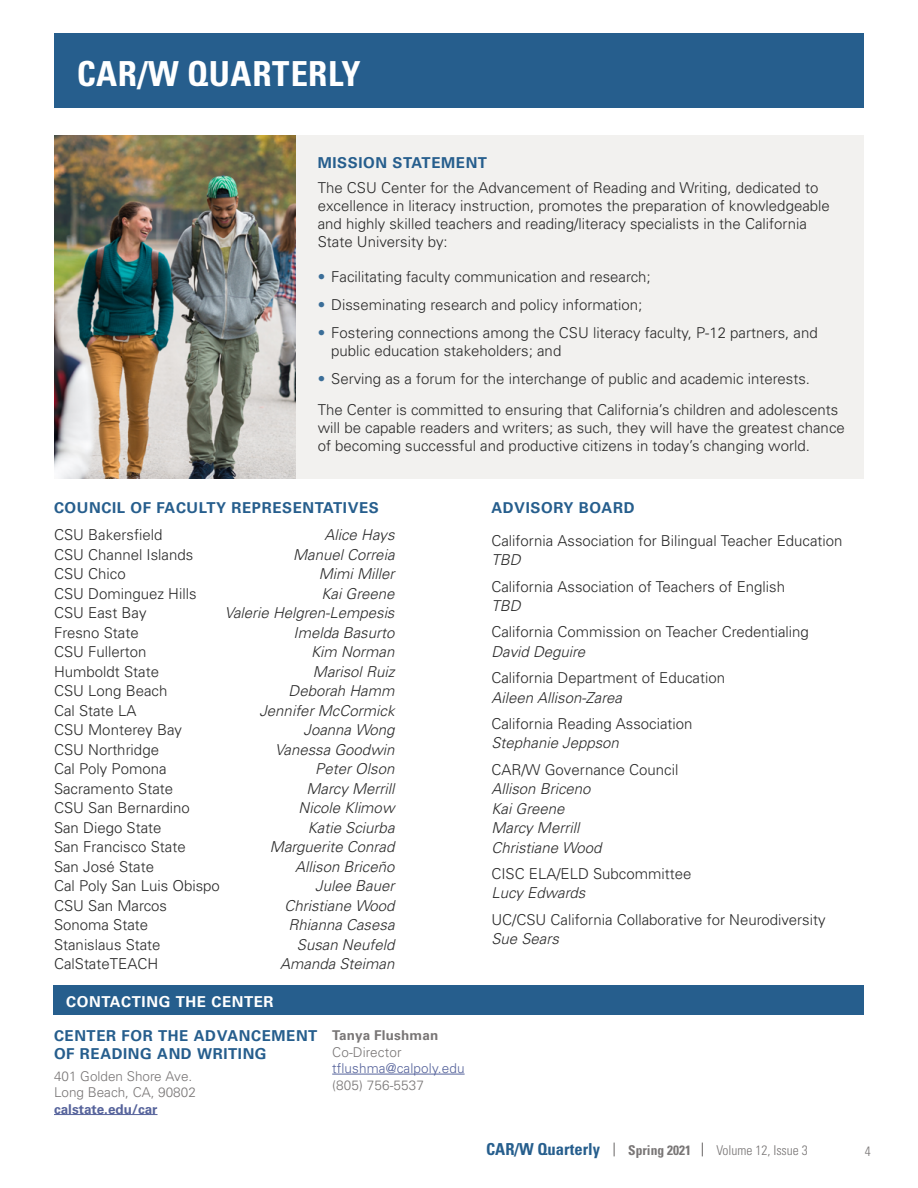
<style>
.page{position:relative;width:918px;height:1188px;background:#fff}
.page>*{position:absolute;margin:0;border:0;box-sizing:border-box;transform-origin:0 0}
.t1{font:34.5px "Univers LT 67 Bd Cn";letter-spacing:.02em;color:#fff}
.t2{font:16.5px "Univers LT 67 Bd Cn";color:#265e8d}
.t3{font:15px/18px "Univers LT 45 Lt";color:#292929}
.t4{font:15px/19.5px "Univers LT 45 Lt Obl";color:#292929}
.t5{font:15px/18px "Univers LT 65 Bd";letter-spacing:.04em;color:#265e8d}
.t6{font:15px "Univers LT 65 Bd";letter-spacing:.04em;color:#fff}
.t7{font:13.5px/16.2px "Univers LT 45 Lt";color:#797676}
.t8{font:13.5px "Univers LT 45 Lt";letter-spacing:.01em;color:#56639b}
.t9{font:13.5px "Univers LT 65 Bd";color:#56639b}
.t10{font:13.5px "Univers LT 47 Lt Cn";color:#797676}
.t11{font:13.5px "Univers LT 65 Bd";letter-spacing:.01em;color:#797676}
.t12{font:13.5px "Univers LT 67 Bd Cn";color:#797676}
.s1{color:#3b6e98}
</style>
<div class="page">
<div style="left:54px;top:33px;width:810px;height:75px;background:#265e8d"></div>
<div style="left:54px;top:135px;width:810px;height:343px;background:#f2f1ef"></div>
<img style="left:54px;top:135px;width:242px;height:343px">
<div style="left:53px;top:985px;width:811px;height:30px;background:#265e8d"></div>
<hr style="left:54px;top:1114px;width:104px;height:1px;background:#56639b">
<hr style="left:332px;top:1074px;width:133px;height:1px;background:#56639b">
<svg style="left:614px;top:1143px;width:1px;height:13px"></svg>
<svg style="left:702px;top:1143px;width:1px;height:13px"></svg>
<h1 class="t1" style="left:77px;top:53px;width:285px">CAR/W QUARTERLY</h1>
<p class="t5" style="left:318px;top:154px;width:171px">MISSION STATEMENT</p>
<p class="t3" style="left:318px;top:179px;width:514px">The CSU Center for the Advancement of Reading and Writing, dedicated to excellence in literacy instruction, promotes the preparation of knowledgeable and highly skilled teachers and reading/literacy specialists in the California State University by:</p>
<p class="t3" style="left:318px;top:268px;width:335px"><span class="s1">•</span> Facilitating faculty communication and research;</p>
<p class="t3" style="left:318px;top:296px;width:326px"><span class="s1">•</span> Disseminating research and policy information;</p>
<p class="t3" style="left:331px;top:324px;width:488px;text-indent:-14px"><span class="s1">•</span> Fostering connections among the CSU literacy faculty, P-12 partners, and public education stakeholders; and</p>
<p class="t3" style="left:318px;top:363px;width:522px;line-height:31.5px"><span class="s1">•</span> Serving as a forum for the interchange of public and academic interests.<br>The Center is committed to ensuring that California’s children and adolescents</p>
<p class="t3" style="left:318px;top:419px;width:529px">will be capable readers and writers; as such, they will have the greatest chance of becoming successful and productive citizens in today’s changing world.</p>
<p class="t5" style="left:54px;top:499px;width:326px">COUNCIL OF FACULTY REPRESENTATIVES</p>
<p class="t3" style="left:54px;top:526px;width:110px">CSU Bakersfield</p>
<p class="t4" style="left:324px;top:525px;width:72px">Alice Hays</p>
<p class="t3" style="left:54px;top:545px;width:141px">CSU Channel Islands</p>
<p class="t4" style="left:293px;top:545px;width:103px">Manuel Correia</p>
<p class="t3" style="left:54px;top:565px;width:73px">CSU Chico</p>
<p class="t4" style="left:319px;top:564px;width:77px">Mimi Miller</p>
<p class="t3" style="left:54px;top:584px;width:144px">CSU Dominguez Hills</p>
<p class="t4" style="left:321px;top:584px;width:75px">Kai Greene</p>
<p class="t3" style="left:54px;top:604px;width:94px">CSU East Bay</p>
<p class="t4" style="left:225px;top:603px;width:171px">Valerie Helgren-Lempesis</p>
<p class="t3" style="left:54px;top:623px;width:86px">Fresno State</p>
<p class="t4" style="left:294px;top:623px;width:102px">Imelda Basurto</p>
<p class="t3" style="left:54px;top:643px;width:94px">CSU Fullerton</p>
<p class="t4" style="left:311px;top:642px;width:85px">Kim Norman</p>
<p class="t3" style="left:54px;top:662px;width:107px">Humboldt State</p>
<p class="t4" style="left:313px;top:662px;width:83px">Marisol Ruiz</p>
<p class="t3" style="left:54px;top:682px;width:115px">CSU Long Beach</p>
<p class="t4" style="left:289px;top:681px;width:107px">Deborah Hamm</p>
<p class="t3" style="left:54px;top:701px;width:84px">Cal State LA</p>
<p class="t4" style="left:259px;top:701px;width:137px">Jennifer McCormick</p>
<p class="t3" style="left:54px;top:721px;width:130px">CSU Monterey Bay</p>
<p class="t4" style="left:304px;top:720px;width:92px">Joanna Wong</p>
<p class="t3" style="left:54px;top:740px;width:107px">CSU Northridge</p>
<p class="t4" style="left:275px;top:740px;width:121px">Vanessa Goodwin</p>
<p class="t3" style="left:54px;top:760px;width:114px">Cal Poly Pomona</p>
<p class="t4" style="left:315px;top:759px;width:81px">Peter Olson</p>
<p class="t3" style="left:54px;top:779px;width:121px">Sacramento State</p>
<p class="t4" style="left:306px;top:779px;width:90px">Marcy Merrill</p>
<p class="t3" style="left:54px;top:799px;width:137px">CSU San Bernardino</p>
<p class="t4" style="left:299px;top:798px;width:97px">Nicole Klimow</p>
<p class="t3" style="left:54px;top:818px;width:109px">San Diego State</p>
<p class="t4" style="left:308px;top:818px;width:88px">Katie Sciurba</p>
<p class="t3" style="left:54px;top:838px;width:133px">San Francisco State</p>
<p class="t4" style="left:270px;top:837px;width:126px">Marguerite Conrad</p>
<p class="t3" style="left:54px;top:857px;width:102px">San José State</p>
<p class="t4" style="left:295px;top:857px;width:101px">Allison Briceño</p>
<p class="t3" style="left:54px;top:877px;width:167px">Cal Poly San Luis Obispo</p>
<p class="t4" style="left:315px;top:876px;width:81px">Julee Bauer</p>
<p class="t3" style="left:54px;top:896px;width:115px">CSU San Marcos</p>
<p class="t4" style="left:284px;top:896px;width:112px">Christiane Wood</p>
<p class="t3" style="left:54px;top:916px;width:96px">Sonoma State</p>
<p class="t4" style="left:289px;top:915px;width:107px">Rhianna Casesa</p>
<p class="t3" style="left:54px;top:935px;width:108px">Stanislaus State</p>
<p class="t4" style="left:297px;top:935px;width:99px">Susan Neufeld</p>
<p class="t3" style="left:54px;top:955px;width:106px">CalStateTEACH</p>
<p class="t4" style="left:280px;top:954px;width:116px">Amanda Steiman</p>
<p class="t6" style="left:66px;top:993px;width:209px">CONTACTING THE CENTER</p>
<p class="t5" style="left:54px;top:1027px;width:265px">CENTER FOR THE ADVANCEMENT<br>OF READING AND WRITING</p>
<p class="t7" style="left:54px;top:1068px;width:143px">401 Golden Shore Ave.<br>Long Beach, CA, 90802</p>
<p class="t9" style="left:54px;top:1101px;width:105px">calstate.edu/car</p>
<p class="t11" style="left:332px;top:1027px;width:108px">Tanya Flushman</p>
<p class="t7" style="left:332px;top:1044px;width:71px">Co-Director</p>
<p class="t8" style="left:332px;top:1060px;width:134px">tflushma@calpoly.edu</p>
<p class="t7" style="left:332px;top:1077px;width:93px">(805) 756-5537</p>
<p class="t5" style="left:491px;top:499px;width:145px">ADVISORY BOARD</p>
<p class="t3" style="left:491px;top:532px;width:353px">California Association for Bilingual Teacher Education</p>
<p class="t4" style="left:491px;top:550px;width:31px">TBD</p>
<p class="t3" style="left:491px;top:577px;width:295px">California Association of Teachers of English</p>
<p class="t4" style="left:491px;top:596px;width:31px">TBD</p>
<p class="t3" style="left:491px;top:623px;width:319px">California Commission on Teacher Credentialing</p>
<p class="t4" style="left:491px;top:642px;width:95px">David Deguire</p>
<p class="t3" style="left:491px;top:669px;width:235px">California Department of Education</p>
<p class="t4" style="left:491px;top:688px;width:132px">Aileen Allison-Zarea</p>
<p class="t3" style="left:491px;top:715px;width:203px">California Reading Association</p>
<p class="t4" style="left:491px;top:733px;width:129px">Stephanie Jeppson</p>
<p class="t3" style="left:491px;top:760px;width:189px">CAR/W Governance Council</p>
<p class="t4" style="left:491px;top:779px;width:112px">Allison Briceno<br>Kai Greene<br>Marcy Merrill<br>Christiane Wood</p>
<p class="t3" style="left:491px;top:865px;width:202px">CISC ELA/ELD Subcommittee</p>
<p class="t4" style="left:491px;top:883px;width:95px">Lucy Edwards</p>
<p class="t3" style="left:491px;top:910px;width:336px">UC/CSU California Collaborative for Neurodiversity</p>
<p class="t4" style="left:491px;top:929px;width:69px">Sue Sears</p>
<p class="t2" style="left:486px;top:1139px;width:115px">CAR/W Quarterly</p>
<p class="t12" style="left:628px;top:1142px;width:64px">Spring 2021</p>
<p class="t10" style="left:716px;top:1142px;width:93px">Volume 12, Issue 3</p>
<p class="t10" style="left:865px;top:1143px;width:7px">4</p>
</div>
